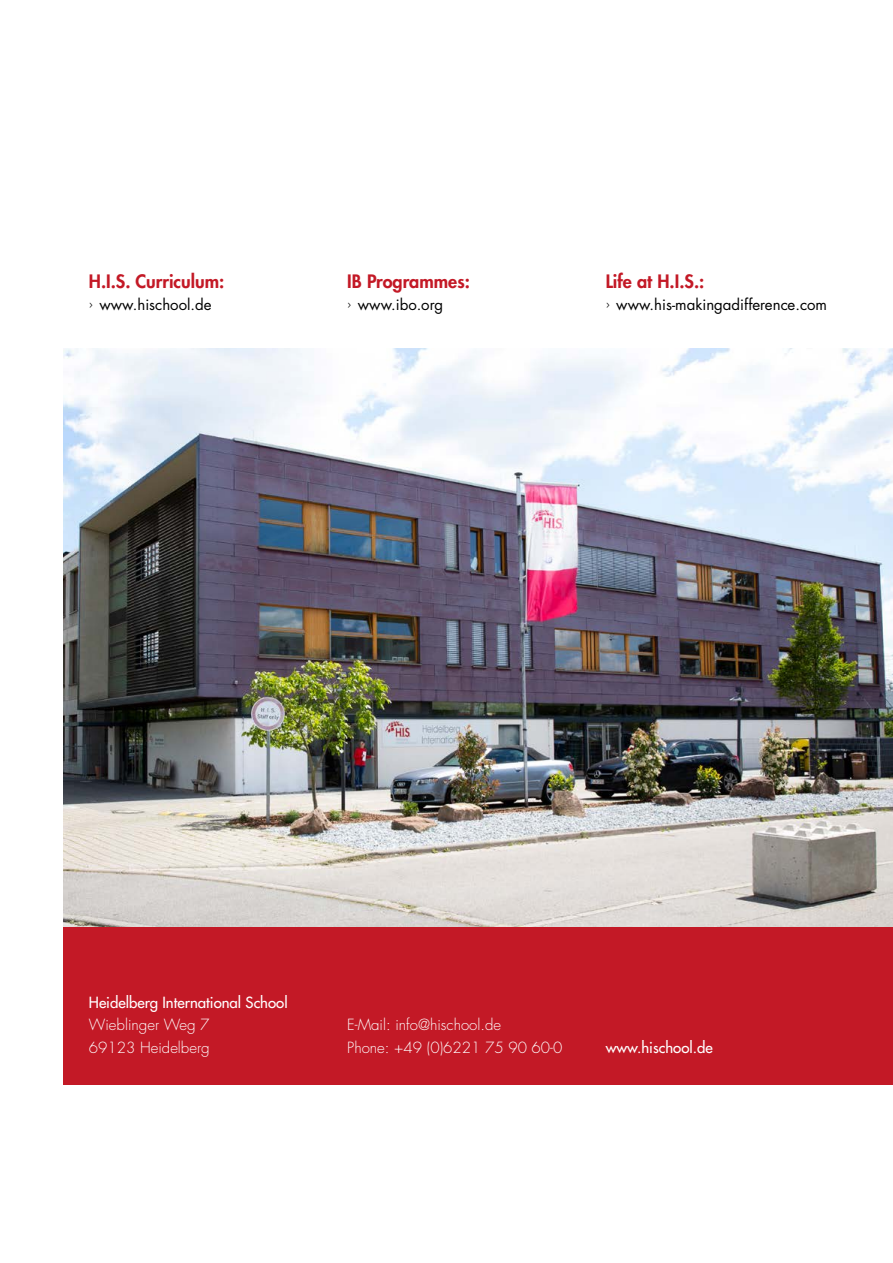
<style>
.page{position:relative;width:893px;height:1263px;background:#fff}
.page>*{position:absolute;margin:0;border:0;box-sizing:border-box;transform-origin:0 0}
.t1{font:800 18px "Futura LT Pro";color:#c31926}
.t2{font:300 15px/22.5px "Futura Std";color:#fff}
.t3{font:15px "Futura LT Pro";color:#000}
.t4{font:500 15px "Futura LT Pro";color:#fff}
.s1{font-family:"Futura Std";font-weight:300}
</style>
<div class="page">
<img style="left:64px;top:349px;width:829px;height:578px">
<div style="left:64px;top:927px;width:829px;height:158px;background:#c31926"></div>
<p class="t1" style="left:89px;top:267px;width:137px">H.I.S. Curriculum:</p>
<p class="t3" style="left:89px;top:294px;width:124px"><span class="s1">›</span> www.hischool.de</p>
<p class="t1" style="left:347px;top:267px;width:124px">IB Programmes:</p>
<p class="t3" style="left:347px;top:294px;width:97px"><span class="s1">›</span> www.ibo.org</p>
<p class="t1" style="left:606px;top:267px;width:100px">Life at H.I.S.:</p>
<p class="t3" style="left:606px;top:294px;width:223px"><span class="s1">›</span> www.his-makingadifference.com</p>
<p class="t4" style="left:89px;top:991px;width:200px">Heidelberg International School</p>
<p class="t2" style="left:89px;top:1014px;width:122px">Wieblinger Weg 7<br>69123 Heidelberg</p>
<p class="t2" style="left:347px;top:1014px;width:217px">E-Mail: info@hischool.de<br>Phone: +49 (0)6221 75 90 60-0</p>
<p class="t4" style="left:606px;top:1036px;width:109px">www.hischool.de</p>
</div>
